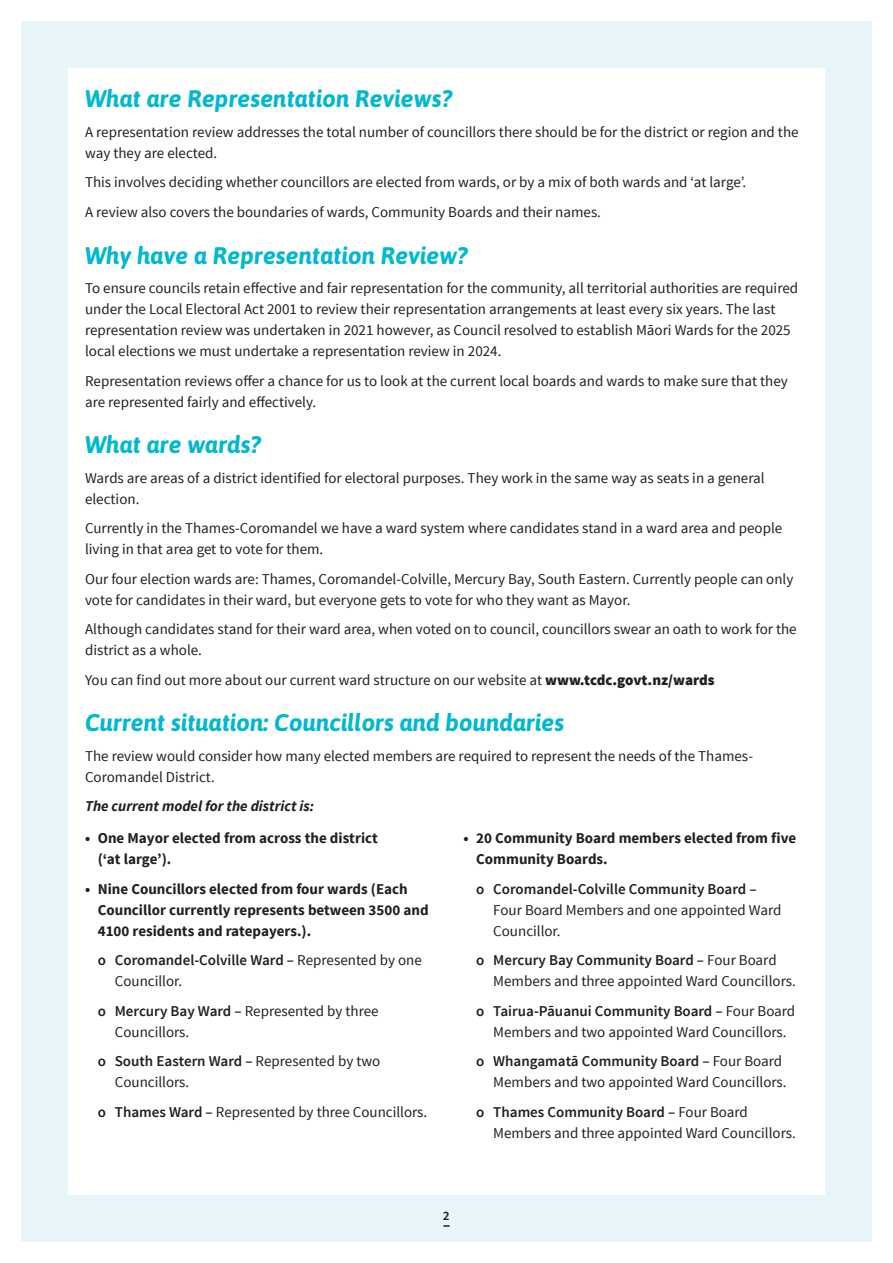
<style>
.page{position:relative;width:893px;height:1263px;background:#fff}
.page>*{position:absolute;margin:0;border:0;box-sizing:border-box;transform-origin:0 0}
.t1{font:italic 700 24px "Asap";color:#00b8d1}
.t2{font:15px/21px "Source Sans Pro";color:#231f20}
.t3{font:700 15px/21px "Source Sans Pro";color:#231f20}
.t4{font:italic 700 15px "Source Sans Pro";color:#231f20}
.t5{font:700 13.5px "Mr Eaves Mod OT";color:#231f20}
.s1{font-weight:900}
.s2{font-weight:600}
</style>
<div class="page">
<div style="left:21px;top:21px;width:851px;height:1221px;background:#e8f6f9"></div>
<svg style="left:443px;top:1225px;width:7px;height:2px"></svg>
<div style="left:68px;top:68px;width:757px;height:764px;background:#fff"></div>
<div style="left:68px;top:832px;width:378px;height:363px;background:#fff"></div>
<div style="left:446px;top:832px;width:379px;height:363px;background:#fff"></div>
<p class="t1" style="left:85px;top:82px;width:369px">What are Representation Reviews?</p>
<p class="t2" style="left:85px;top:122px;width:715px">A representation review addresses the total number of councillors there should be for the district or region and the way they are elected.</p>
<p class="t2" style="left:85px;top:172px;width:663px">This involves deciding whether councillors are elected from wards, or by a mix of both wards and ‘at large’.</p>
<p class="t2" style="left:85px;top:202px;width:517px">A review also covers the boundaries of wards, Community Boards and their names.</p>
<p class="t1" style="left:85px;top:238px;width:384px">Why have a Representation Review?</p>
<p class="t2" style="left:85px;top:278px;width:715px">To ensure councils retain effective and fair representation for the community, all territorial authorities are required under the Local Electoral Act 2001 to review their representation arrangements at least every six years. The last representation review was undertaken in 2021 however, as Council resolved to establish Māori Wards for the 2025 local elections we must undertake a representation review in 2024.</p>
<p class="t2" style="left:85px;top:370px;width:704px">Representation reviews offer a chance for us to look at the current local boards and wards to make sure that they are represented fairly and effectively.</p>
<p class="t1" style="left:85px;top:428px;width:178px">What are wards?</p>
<p class="t2" style="left:85px;top:467px;width:681px">Wards are areas of a district identified for electoral purposes. They work in the same way as seats in a general election.</p>
<p class="t2" style="left:85px;top:518px;width:699px">Currently in the Thames-Coromandel we have a ward system where candidates stand in a ward area and people living in that area get to vote for them.</p>
<p class="t2" style="left:85px;top:568px;width:710px">Our four election wards are: Thames, Coromandel-Colville, Mercury Bay, South Eastern. Currently people can only vote for candidates in their ward, but everyone gets to vote for who they want as Mayor.</p>
<p class="t2" style="left:85px;top:619px;width:713px">Although candidates stand for their ward area, when voted on to council, councillors swear an oath to work for the district as a whole.</p>
<p class="t2" style="left:85px;top:669px;width:631px">You can find out more about our current ward structure on our website at <span class="s1">www.tcdc.govt.nz/wards</span></p>
<p class="t1" style="left:85px;top:706px;width:481px">Current situation: Councillors and boundaries</p>
<p class="t2" style="left:85px;top:745px;width:669px">The review would consider how many elected members are required to represent the needs of the Thames-<br>Coromandel District.</p>
<p class="t4" style="left:85px;top:797px;width:231px">The current model for the district is:</p>
<p class="t3" style="left:98px;top:828px;width:282px;text-indent:-13px">• One Mayor elected from across the district (‘at large’).</p>
<p class="t3" style="left:98px;top:879px;width:332px;text-indent:-13px">• Nine Councillors elected from four wards (Each<br>Councillor currently represents between 3500 and<br>4100 residents and ratepayers.).</p>
<p class="t2" style="left:115px;top:950px;width:308px;text-indent:-17px"><span class="s2">o Coromandel-Colville Ward –</span> Represented by one<br>Councillor.</p>
<p class="t2" style="left:115px;top:1001px;width:265px;text-indent:-17px"><span class="s2">o Mercury Bay Ward –</span> Represented by three<br>Councillors.</p>
<p class="t2" style="left:115px;top:1051px;width:267px;text-indent:-17px"><span class="s2">o South Eastern Ward –</span> Represented by two<br>Councillors.</p>
<p class="t2" style="left:98px;top:1102px;width:331px"><span class="s2">o Thames Ward –</span> Represented by three Councillors.</p>
<p class="t3" style="left:476px;top:828px;width:322px;text-indent:-13px">• 20 Community Board members elected from five<br>Community Boards.</p>
<p class="t2" style="left:493px;top:879px;width:290px;text-indent:-17px"><span class="s2">o Coromandel-Colville Community Board –<br></span>Four Board Members and one appointed Ward<br>Councillor.</p>
<p class="t2" style="left:493px;top:950px;width:304px;text-indent:-17px"><span class="s2">o Mercury Bay Community Board –</span> Four Board<br>Members and three appointed Ward Councillors.</p>
<p class="t2" style="left:476px;top:1001px;width:321px;text-align:center"><span class="s2">o Tairua-Pāuanui Community Board –</span> Four Board<br>Members and two appointed Ward Councillors.</p>
<p class="t2" style="left:476px;top:1051px;width:312px;text-align:right"><span class="s2">o Whangamatā Community Board –</span> Four Board<br>Members and two appointed Ward Councillors.</p>
<p class="t2" style="left:493px;top:1102px;width:304px;text-indent:-17px"><span class="s2">o Thames Community Board –</span> Four Board<br>Members and three appointed Ward Councillors.</p>
<p class="t5" style="left:443px;top:1209px;width:8px">2</p>
</div>
